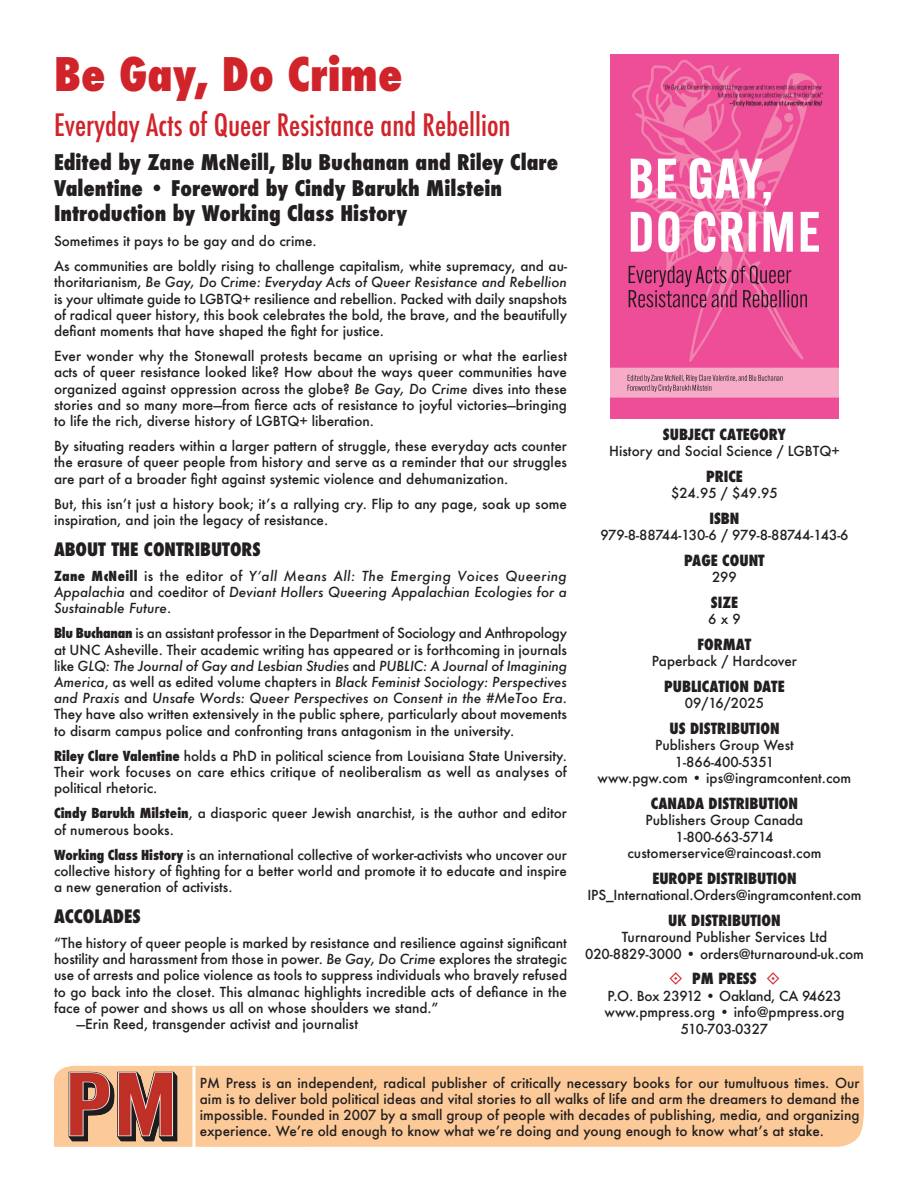
<style>
.page{position:relative;width:918px;height:1188px;background:#fff}
.page>*{position:absolute;margin:0;border:0;box-sizing:border-box;transform-origin:0 0}
.t1{font:800 condensed 45px "Futura";color:#d1232a}
.t2{font:500 condensed 30px "Futura";color:#d1232a}
.t3{font:800 condensed 21px/25.2px "Futura";color:#231f20}
.t4{font:800 condensed 18px "Futura";color:#231f20}
.t5{font:800 condensed 15px "Futura";color:#231f20}
.t6{font:500 13.5px/16.2px "Futura";color:#231f20;text-align:justify}
.t7{font:italic 500 13.5px/16.2px "Futura";color:#231f20;text-align:justify}
.s1{font-style:italic}
.s2{font-weight:800;font-style:normal;font-stretch:condensed}
.s3{font-style:normal}
.s4{font-weight:800;font-stretch:condensed}
</style>
<div class="page">
<div style="left:54px;top:1065px;width:810px;height:82px;background:#fcca98"></div>
<hr style="left:192px;top:1066px;width:3px;height:82px;background:#fff">
<img style="left:57px;top:1066px;width:133px;height:81px">
<img style="left:611px;top:54px;width:227px;height:364px">
<h1 class="t1" style="left:54px;top:44px;width:350px">Be Gay, Do Crime</h1>
<h2 class="t2" style="left:54px;top:106px;width:458px">Everyday Acts of Queer Resistance and Rebellion</h2>
<h3 class="t3" style="left:54px;top:150px;width:506px">Edited by Zane McNeill, Blu Buchanan and Riley Clare<br>Valentine • Foreword by Cindy Barukh Milstein<br>Introduction by Working Class History</h3>
<p class="t6" style="left:54px;top:228px;width:515px;line-height:25.2px">Sometimes it pays to be gay and do crime.<br>As communities are boldly rising to challenge capitalism, white supremacy, and au-</p>
<p class="t6" style="left:54px;top:274px;width:515px">thoritarianism, <span class="s1">Be Gay, Do Crime: Everyday Acts of Queer Resistance and Rebellion </span>is your ultimate guide to LGBTQ+ resilience and rebellion. Packed with daily snapshots of radical queer history, this book celebrates the bold, the brave, and the beautifully defiant moments that have shaped the fight for justice.</p>
<p class="t6" style="left:54px;top:348px;width:515px">Ever wonder why the Stonewall protests became an uprising or what the earliest acts of queer resistance looked like? How about the ways queer communities have organized against oppression across the globe? <span class="s1">Be Gay, Do Crime</span> dives into these stories and so many more—from fierce acts of resistance to joyful victories—bringing to life the rich, diverse history of LGBTQ+ liberation.</p>
<p class="t6" style="left:54px;top:438px;width:515px">By situating readers within a larger pattern of struggle, these everyday acts counter the erasure of queer people from history and serve as a reminder that our struggles are part of a broader fight against systemic violence and dehumanization.</p>
<p class="t6" style="left:54px;top:496px;width:515px">But, this isn’t just a history book; it’s a rallying cry. Flip to any page, soak up some inspiration, and join the legacy of resistance.</p>
<h3 class="t4" style="left:54px;top:537px;width:208px">ABOUT THE CONTRIBUTORS</h3>
<p class="t7" style="left:54px;top:568px;width:515px"><span class="s2">Zane McNeill</span> <span class="s3">is the editor of</span> Y’all Means All: The Emerging Voices Queering Appalachia <span class="s3">and coeditor of</span> Deviant Hollers Queering Appalachian Ecologies for a Sustainable Future<span class="s3">.</span></p>
<p class="t6" style="left:54px;top:625px;width:515px"><span class="s4">Blu Buchanan</span> is an assistant professor in the Department of Sociology and Anthropology at UNC Asheville. Their academic writing has appeared or is forthcoming in journals like <span class="s1">GLQ: The Journal of Gay and Lesbian Studies</span> and <span class="s1">PUBLIC: A Journal of Imagining America</span>, as well as edited volume chapters in <span class="s1">Black Feminist Sociology: Perspectives and Praxis</span> and <span class="s1">Unsafe Words: Queer Perspectives on Consent in the #MeToo Era</span>.<br>They have also written extensively in the public sphere, particularly about movements to disarm campus police and confronting trans antagonism in the university.</p>
<p class="t6" style="left:54px;top:748px;width:515px"><span class="s4">Riley Clare Valentine</span> holds a PhD in political science from Louisiana State University.<br>Their work focuses on care ethics critique of neoliberalism as well as analyses of political rhetoric.</p>
<p class="t6" style="left:54px;top:805px;width:515px"><span class="s4">Cindy Barukh Milstein</span>, a diasporic queer Jewish anarchist, is the author and editor of numerous books.</p>
<p class="t6" style="left:54px;top:847px;width:514px"><span class="s4">Working Class History</span> is an international collective of worker-activists who uncover our collective history of fighting for a better world and promote it to educate and inspire a new generation of activists.</p>
<h3 class="t4" style="left:54px;top:904px;width:88px">ACCOLADES</h3>
<p class="t6" style="left:54px;top:935px;width:514px">“The history of queer people is marked by resistance and resilience against significant</p>
<p class="t6" style="left:54px;top:951px;width:514px">hostility and harassment from those in power. <span class="s1">Be Gay, Do Crime</span> explores the strategic</p>
<p class="t6" style="left:54px;top:967px;width:515px">use of arrests and police violence as tools to suppress individuals who bravely refused</p>
<p class="t6" style="left:54px;top:983px;width:514px">to go back into the closet. This almanac highlights incredible acts of defiance in the</p>
<p class="t6" style="left:54px;top:1000px;width:386px">face of power and shows us all on whose shoulders we stand.”</p>
<p class="t6" style="left:77px;top:1016px;width:283px">—Erin Reed, transgender activist and journalist</p>
<p class="t5" style="left:663px;top:424px;width:125px">SUBJECT CATEGORY</p>
<p class="t6" style="left:609px;top:443px;width:232px">History and Social Science / LGBTQ+</p>
<p class="t5" style="left:706px;top:466px;width:38px">PRICE</p>
<p class="t6" style="left:671px;top:485px;width:108px">$24.95 / $49.95</p>
<p class="t5" style="left:709px;top:508px;width:32px">ISBN</p>
<p class="t6" style="left:600px;top:527px;width:250px">979-8-88744-130-6 / 979-8-88744-143-6</p>
<p class="t5" style="left:684px;top:550px;width:82px">PAGE COUNT</p>
<p class="t6" style="left:712px;top:569px;width:26px">299</p>
<p class="t5" style="left:711px;top:592px;width:29px">SIZE</p>
<p class="t6" style="left:708px;top:611px;width:34px">6 x 9</p>
<p class="t5" style="left:698px;top:634px;width:55px">FORMAT</p>
<p class="t6" style="left:652px;top:653px;width:147px">Paperback / Hardcover</p>
<p class="t5" style="left:664px;top:676px;width:122px">PUBLICATION DATE</p>
<p class="t6" style="left:685px;top:695px;width:81px">09/16/2025</p>
<p class="t5" style="left:669px;top:718px;width:112px">US DISTRIBUTION</p>
<p class="t6" style="left:598px;top:737px;width:255px;text-align:center">Publishers Group West<br>1-866-400-5351<br>www.pgw.com • ips@ingramcontent.com</p>
<p class="t5" style="left:651px;top:793px;width:149px">CANADA DISTRIBUTION</p>
<p class="t6" style="left:628px;top:812px;width:195px;text-align:center">Publishers Group Canada<br>1-800-663-5714 customerservice@raincoast.com</p>
<p class="t5" style="left:652px;top:868px;width:146px">EUROPE DISTRIBUTION</p>
<p class="t6" style="left:587px;top:887px;width:276px">IPS_International.Orders@ingramcontent.com</p>
<p class="t5" style="left:668px;top:910px;width:114px">UK DISTRIBUTION</p>
<p class="t6" style="left:585px;top:929px;width:280px;text-align:center">Turnaround Publisher Services Ltd<br>020-8829-3000 • orders@turnaround-uk.com</p>
<p class="t5" style="left:692px;top:969px;width:66px">PM PRESS</p>
<p class="t6" style="left:605px;top:987px;width:241px;text-align:center">P.O. Box 23912 • Oakland, CA 94623 www.pmpress.org • info@pmpress.org<br>510-703-0327</p>
<p class="t6" style="left:200px;top:1074px;width:661px">PM Press is an independent, radical publisher of critically necessary books for our tumultuous times. Our aim is to deliver bold political ideas and vital stories to all walks of life and arm the dreamers to demand the impossible. Founded in 2007 by a small group of people with decades of publishing, media, and organizing experience. We’re old enough to know what we’re doing and young enough to know what’s at stake.</p>
</div>
